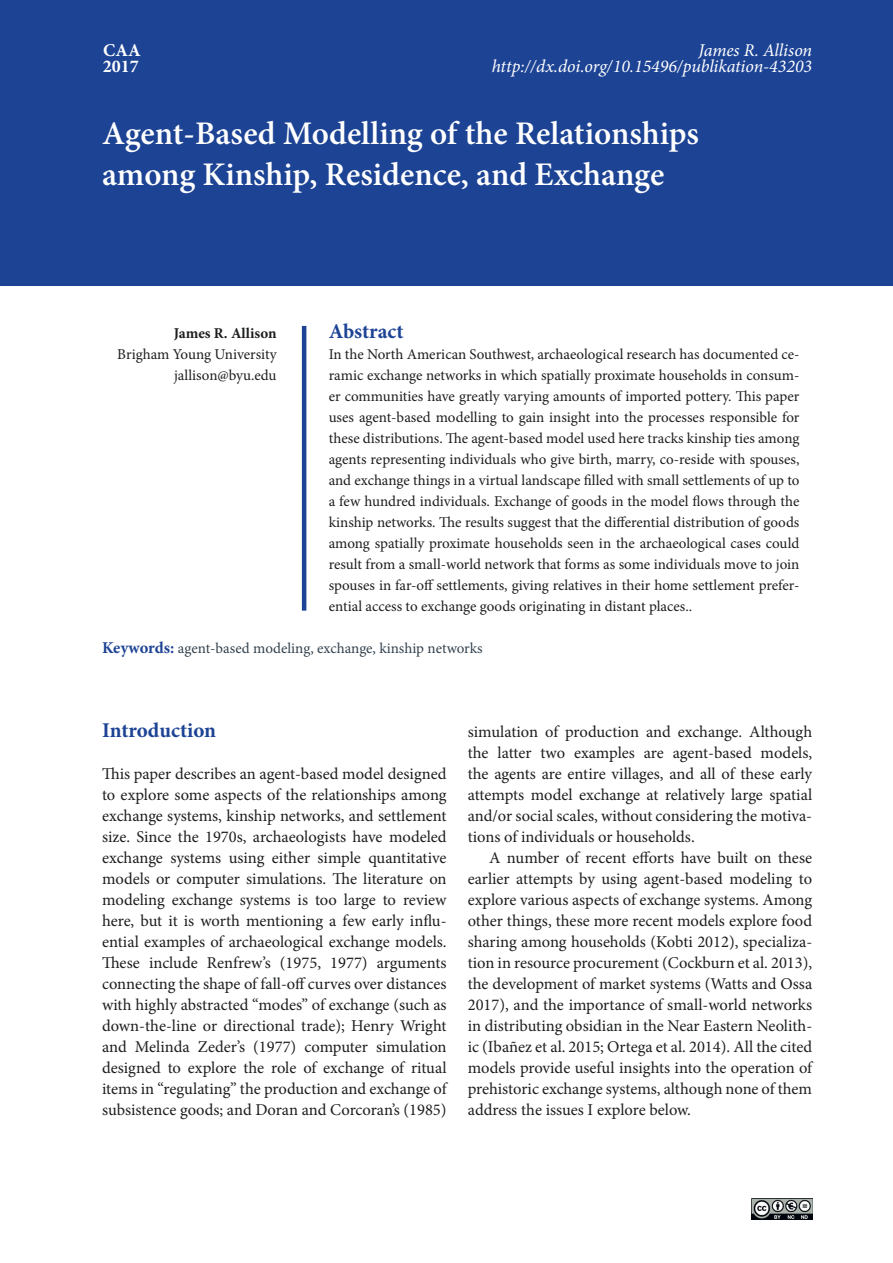
<style>
.page{position:relative;width:893px;height:1263px;background:#fff}
.page>*{position:absolute;margin:0;border:0;box-sizing:border-box;transform-origin:0 0}
.t1{font:600 33px/40.5px "Minion Pro";letter-spacing:-.005em;color:#fff}
.t2{font:700 21px "Minion Pro";letter-spacing:-.005em;color:#1d4395}
.t3{font:18px "Minion Pro It 2";letter-spacing:-.005em;color:#fff}
.t4{font:italic 18px "Minion Pro";letter-spacing:-.01em;color:#fff}
.t5{font:18px/16.4px "Minion Pro Bold 2";color:#fff}
.t6{font:16.5px/21px "Minion Pro";letter-spacing:-.005em;color:#1d1e1f;text-align:justify}
.t7{font:15px/21px "Minion Pro";color:#1d1e1f;text-align:right}
.t8{font:15px "Minion Pro";letter-spacing:-.005em;color:#33424e}
.t9{font:700 15px "Minion Pro";color:#1d1e1f}
.s1{font-weight:700;font-size:16.5px;color:#1d4395}
</style>
<div class="page">
<div style="left:0;top:0;width:893px;height:286px;background:#1d4395"></div>
<hr style="left:302px;top:326px;width:4px;height:285px;background:#1d4395">
<img style="left:751px;top:1199px;width:61px;height:21px">
<p class="t5" style="left:103px;top:41px;width:39px">CAA<br>2017</p>
<p class="t4" style="left:699px;top:38px;width:115px">James R. Allison</p>
<p class="t3" style="left:492px;top:54px;width:322px">http://dx.doi.org/10.15496/publikation-43203</p>
<h1 class="t1" style="left:102px;top:113px;width:598px">Agent-Based Modelling of the Relationships among Kinship, Residence, and Exchange</h1>
<p class="t9" style="left:174px;top:322px;width:104px">James R. Allison</p>
<p class="t7" style="left:117px;top:343px;width:161px">Brigham Young University jallison@byu.edu</p>
<p class="t2" style="left:329px;top:316px;width:77px">Abstract</p>
<p class="t7" style="left:329px;top:343px;width:472px;text-align:justify">In the North American Southwest, archaeological research has documented ce&shy;ramic exchange networks in which spatially proximate households in consum&shy;er communities have greatly varying amounts of imported pottery. This paper uses agent-based modelling to gain insight into the processes responsible for these distributions. The agent-based model used here tracks kinship ties among agents representing individuals who give birth, marry, co-reside with spouses, and exchange things in a virtual landscape filled with small settlements of up to a few hundred individuals. Exchange of goods in the model flows through the kinship networks. The results suggest that the differential distribution of goods among spatially proximate households seen in the archaeological cases could result from a small-world network that forms as some individuals move to join spouses in far-off settlements, giving relatives in their home settlement prefer&shy;ential access to exchange goods originating in distant places..</p>
<p class="t8" style="left:102px;top:638px;width:382px"><span class="s1">Keywords:</span> agent-based modeling, exchange, kinship networks</p>
<p class="t2" style="left:102px;top:715px;width:116px">Introduction</p>
<p class="t6" style="left:102px;top:763px;width:346px">This paper describes an agent-based model designed to explore some aspects of the relationships among exchange systems, kinship networks, and settlement size. Since the 1970s, archaeologists have modeled exchange systems using either simple quantitative models or computer simulations. The literature on modeling exchange systems is too large to review here, but it is worth mentioning a few early influ&shy;ential examples of archaeological exchange models.<br>These include Renfrew’s (1975, 1977) arguments connecting the shape of fall-off curves over distances with highly abstracted “modes” of exchange (such as down-the-line or directional trade); Henry Wright and Melinda Zeder’s (1977) computer simulation designed to explore the role of exchange of ritual items in “regulating” the production and exchange of subsistence goods; and Doran and Corcoran’s (1985)</p>
<p class="t6" style="left:468px;top:721px;width:346px">simulation of production and exchange. Although the latter two examples are agent-based models, the agents are entire villages, and all of these early attempts model exchange at relatively large spatial and/or social scales, without considering the motiva&shy;tions of individuals or households.</p>
<p class="t6" style="left:468px;top:847px;width:346px;text-indent:21px">A number of recent efforts have built on these earlier attempts by using agent-based modeling to explore various aspects of exchange systems. Among other things, these more recent models explore food sharing among households (Kobti 2012), specializa&shy;tion in resource procurement (Cockburn et al. 2013), the development of market systems (Watts and Ossa 2017), and the importance of small-world networks in distributing obsidian in the Near Eastern Neolith&shy;ic (Ibañez et al. 2015; Ortega et al. 2014). All the cited models provide useful insights into the operation of prehistoric exchange systems, although none of them address the issues I explore below.</p>
</div>
